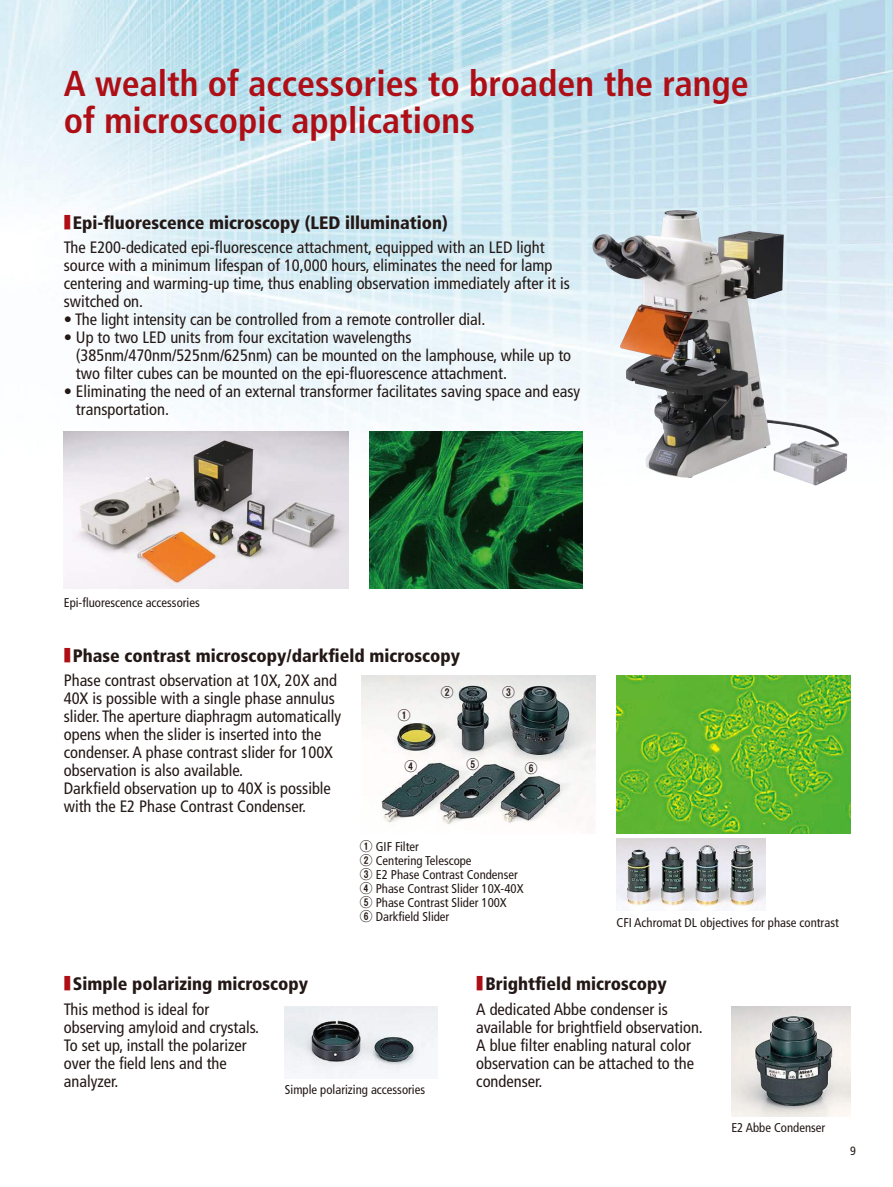
<style>
.page{position:relative;width:893px;height:1187px;background:#fff}
.page>*{position:absolute;margin:0;border:0;box-sizing:border-box;transform-origin:0 0}
.t1{font:700 condensed 36px/37.2px "Frutiger";color:#ae0f17}
.t2{font:900 condensed 18px "Frutiger";color:#231815}
.t3{font:condensed 16.5px/18px "Frutiger";color:#231815}
.t4{font:condensed 12.75px/13.8px "Frutiger";color:#231815}
.t5{font:700 12.75px "Gothic MB101 Pro De";color:#231815}
.t6{font:condensed 12px "Frutiger";color:#231815}
.s1{font-family:"Koz Go Pro";font-weight:700;font-stretch:normal;color:#ae0f17}
.s2{font-family:"Gothic MB101 Pro De";font-weight:700;font-stretch:normal}
</style>
<div class="page">
<img style="left:0;top:0;width:893px;height:1117px">
<img style="left:370px;top:431px;width:213px;height:157px">
<img style="left:64px;top:431px;width:285px;height:157px">
<img style="left:617px;top:675px;width:233px;height:158px">
<img style="left:592px;top:211px;width:244px;height:267px">
<img style="left:361px;top:675px;width:234px;height:158px">
<img style="left:731px;top:1006px;width:119px;height:110px">
<img style="left:285px;top:1006px;width:153px;height:72px">
<img style="left:617px;top:838px;width:148px;height:72px">
<h1 class="t1" style="left:64px;top:67px;width:686px">A wealth of accessories to broaden the range of microscopic applications</h1>
<p class="t2" style="left:64px;top:215px;width:385px"><span class="s1">■</span> Epi-fluorescence microscopy (LED illumination)</p>
<p class="t3" style="left:64px;top:240px;width:508px">The E200-dedicated epi-fluorescence attachment, equipped with an LED light source with a minimum lifespan of 10,000 hours, eliminates the need for lamp centering and warming-up time, thus enabling observation immediately after it is switched on.</p>
<p class="t3" style="left:64px;top:312px;width:423px">• The light intensity can be controlled from a remote controller dial.</p>
<p class="t3" style="left:76px;top:330px;width:497px;text-indent:-12px">• Up to two LED units from four excitation wavelengths (385nm/470nm/525nm/625nm) can be mounted on the lamphouse, while up to two filter cubes can be mounted on the epi-fluorescence attachment.</p>
<p class="t3" style="left:76px;top:384px;width:506px;text-indent:-12px">• Eliminating the need of an external transformer facilitates saving space and easy transportation.</p>
<p class="t4" style="left:64px;top:596px;width:138px">Epi-fluorescence accessories</p>
<p class="t2" style="left:64px;top:647px;width:398px"><span class="s1">■</span> Phase contrast microscopy/darkfield microscopy</p>
<p class="t3" style="left:64px;top:672px;width:279px">Phase contrast observation at 10X, 20X and 40X is possible with a single phase annulus slider. The aperture diaphragm automatically opens when the slider is inserted into the condenser. A phase contrast slider for 100X observation is also available.<br>Darkfield observation up to 40X is possible with the E2 Phase Contrast Condenser.</p>
<p class="t5" style="left:441px;top:681px;width:14px">②</p>
<p class="t5" style="left:502px;top:681px;width:14px">③</p>
<p class="t5" style="left:398px;top:704px;width:14px">①</p>
<p class="t5" style="left:405px;top:755px;width:14px">④</p>
<p class="t5" style="left:467px;top:753px;width:14px">⑤</p>
<p class="t5" style="left:525px;top:757px;width:14px">⑥</p>
<p class="t4" style="left:360px;top:841px;width:165px"><span class="s2">①</span> GIF Filter<br><span class="s2">②</span> Centering Telescope<br><span class="s2">③</span> E2 Phase Contrast Condenser<br><span class="s2">④</span> Phase Contrast Slider 10X-40X<br><span class="s2">⑤</span> Phase Contrast Slider 100X<br><span class="s2">⑥</span> Darkfield Slider</p>
<p class="t4" style="left:617px;top:916px;width:224px">CFI Achromat DL objectives for phase contrast</p>
<p class="t2" style="left:64px;top:976px;width:246px"><span class="s1">■</span> Simple polarizing microscopy</p>
<p class="t3" style="left:64px;top:1001px;width:197px">This method is ideal for observing amyloid and crystals.<br>To set up, install the polarizer over the field lens and the analyzer.</p>
<p class="t4" style="left:285px;top:1083px;width:142px">Simple polarizing accessories</p>
<p class="t2" style="left:476px;top:976px;width:192px"><span class="s1">■</span> Brightfield microscopy</p>
<p class="t3" style="left:476px;top:1001px;width:228px">A dedicated Abbe condenser is available for brightfield observation.<br>A blue filter enabling natural color observation can be attached to the condenser.</p>
<p class="t4" style="left:731px;top:1121px;width:95px">E2 Abbe Condenser</p>
<p class="t6" style="left:850px;top:1145px;width:7px">9</p>
</div>
